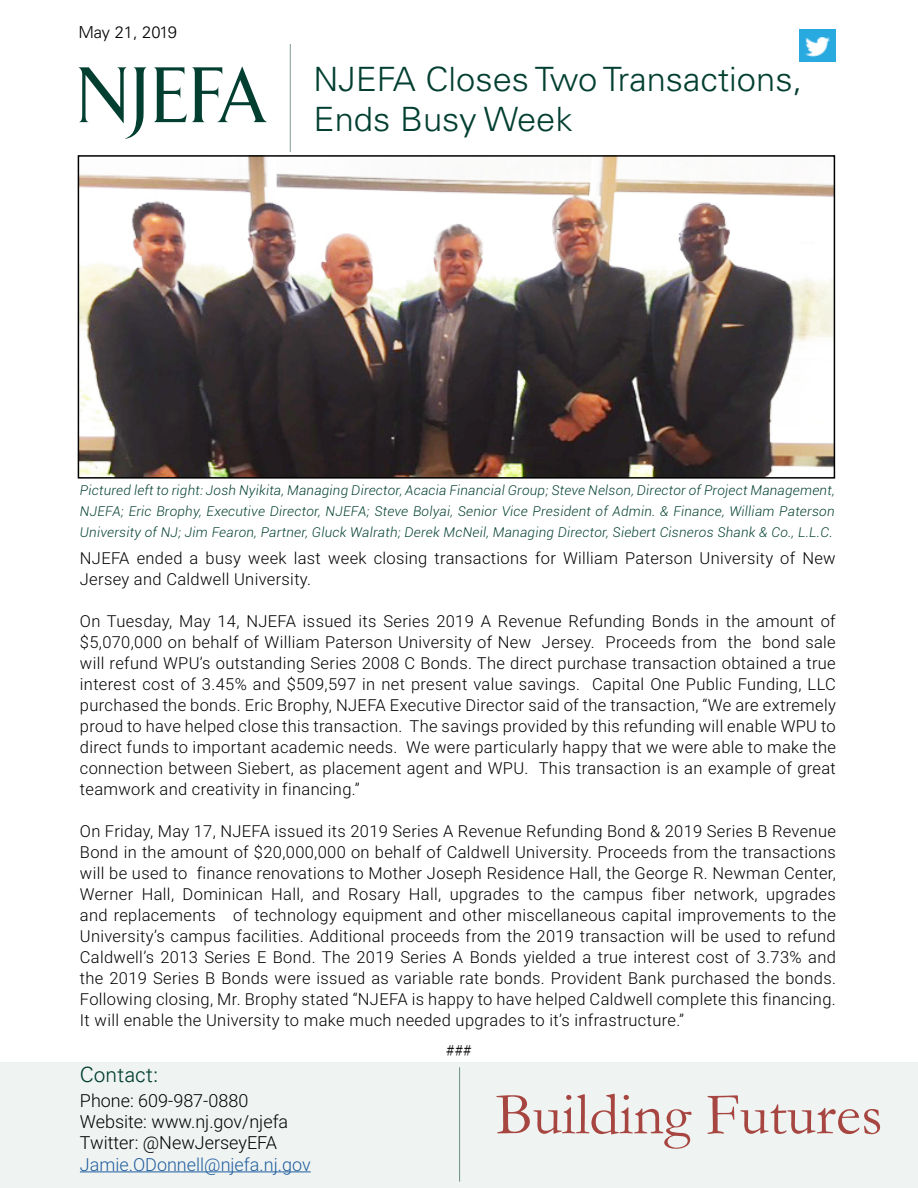
<style>
.page{position:relative;width:918px;height:1188px;background:#fff}
.page>*{position:absolute;margin:0;border:0;box-sizing:border-box;transform-origin:0 0}
.t1{font:60px "Garamond";color:#a74641}
.t2{font:300 33.45px/40.2px "Univers LT Std";color:#023f30}
.t3{font:300 21px "Univers LT Std";color:#023f30}
.t4{font:300 18px/21px "Roboto";color:#000}
.t5{font:300 18px "Roboto";color:#215e9e}
.t6{font:18px "Minion Pro";color:#000}
.t7{font:300 16.5px/21px "Roboto";letter-spacing:.02em;color:#000;text-align:justify}
.t8{font:300 16.5px "Univers LT Std";letter-spacing:-.01em;color:#000}
.t9{font:italic 300 13.5px/21px "Roboto";letter-spacing:.02em;color:#023f30;text-align:justify}
</style>
<div class="page">
<svg style="left:78px;top:67px;width:69px;height:72px"></svg>
<svg style="left:154px;top:66px;width:113px;height:56px"></svg>
<hr style="left:290px;top:44px;width:1px;height:108px;background:#023f30">
<div style="left:0;top:1062px;width:918px;height:126px;background:#eff3f2"></div>
<hr style="left:80px;top:1171px;width:231px;height:1px;background:#215e9e">
<hr style="left:459px;top:1067px;width:1px;height:115px;background:#023f30">
<img style="left:800px;top:30px;width:35px;height:32px">
<img style="left:81px;top:158px;width:751px;height:318px">
<div style="left:78px;top:155px;width:757px;height:324px;border:2px solid #000"></div>
<p class="t8" style="left:78px;top:22px;width:100px">May 21, 2019</p>
<h2 class="t2" style="left:314px;top:59px;width:490px">NJEFA Closes Two Transactions,<br>Ends Busy Week</h2>
<p class="t9" style="left:80px;top:479px;width:756px">Pictured left to right: Josh Nyikita, Managing Director, Acacia Financial Group; Steve Nelson, Director of Project Management, NJEFA; Eric Brophy, Executive Director, NJEFA; Steve Bolyai, Senior Vice President of Admin. &amp; Finance, William Paterson University of NJ; Jim Fearon, Partner, Gluck Walrath; Derek McNeil, Managing Director, Siebert Cisneros Shank &amp; Co., L.L.C.</p>
<p class="t7" style="left:80px;top:547px;width:757px">NJEFA ended a busy week last week closing transactions for William Paterson University of New<br>Jersey and Caldwell University.</p>
<p class="t7" style="left:80px;top:610px;width:758px">On Tuesday, May 14, NJEFA issued its Series 2019 A Revenue Refunding Bonds in the amount of $5,070,000 on behalf of William Paterson University of New Jersey. Proceeds from the bond sale will refund WPU’s outstanding Series 2008 C Bonds. The direct purchase transaction obtained a true interest cost of 3.45% and $509,597 in net present value savings. Capital One Public Funding, LLC purchased the bonds. Eric Brophy, NJEFA Executive Director said of the transaction, “We are extremely proud to have helped close this transaction. The savings provided by this refunding will enable WPU to direct funds to important academic needs. We were particularly happy that we were able to make the connection between Siebert, as placement agent and WPU. This transaction is an example of great teamwork and creativity in financing.”</p>
<p class="t7" style="left:80px;top:820px;width:758px">On Friday, May 17, NJEFA issued its 2019 Series A Revenue Refunding Bond &amp; 2019 Series B Revenue Bond in the amount of $20,000,000 on behalf of Caldwell University. Proceeds from the transactions will be used to finance renovations to Mother Joseph Residence Hall, the George R. Newman Center, Werner Hall, Dominican Hall, and Rosary Hall, upgrades to the campus fiber network, upgrades and replacements of technology equipment and other miscellaneous capital improvements to the University’s campus facilities. Additional proceeds from the 2019 transaction will be used to refund Caldwell’s 2013 Series E Bond. The 2019 Series A Bonds yielded a true interest cost of 3.73% and the 2019 Series B Bonds were issued as variable rate bonds. Provident Bank purchased the bonds.<br>Following closing, Mr. Brophy stated “NJEFA is happy to have helped Caldwell complete this financing.<br>It will enable the University to make much needed upgrades to it’s infrastructure.”</p>
<p class="t3" style="left:80px;top:1061px;width:80px">Contact:</p>
<p class="t4" style="left:80px;top:1089px;width:210px">Phone: 609-987-0880<br>Website: www.nj.gov/njefa<br>Twitter: @NewJerseyEFA</p>
<p class="t5" style="left:80px;top:1152px;width:232px">Jamie.ODonnell@njefa.nj.gov</p>
<p class="t6" style="left:446px;top:1038px;width:27px">###</p>
<h1 class="t1" style="left:496px;top:1074px;width:388px">Building Futures</h1>
</div>
